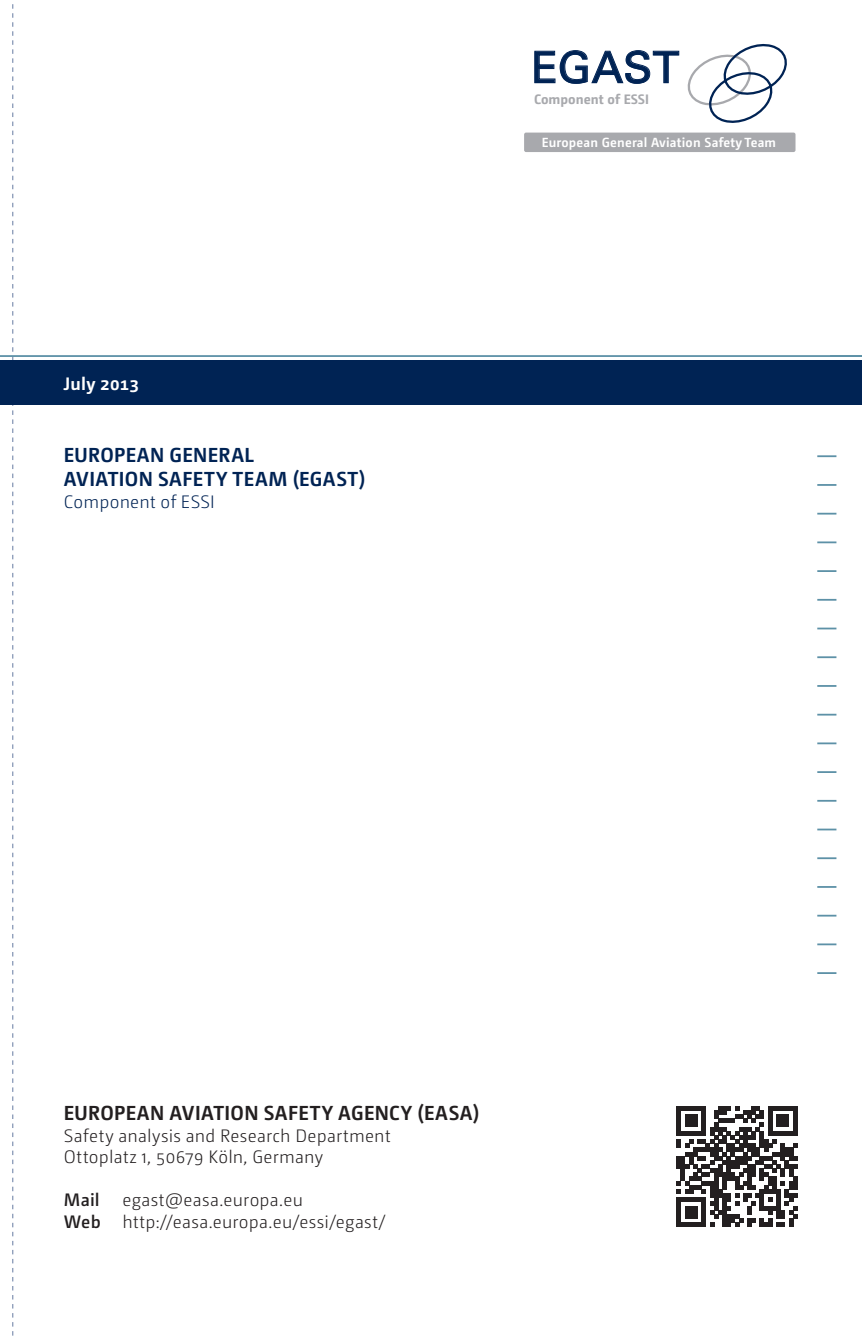
<style>
.page{position:relative;width:862px;height:1340px;background:#fff}
.page>*{position:absolute;margin:0;border:0;box-sizing:border-box;transform-origin:0 0}
.t1{font:43.65px "Univers";letter-spacing:.005em;color:#002354}
._03_TEXTE{font:700 20.25px/24.3px "Camingo Dos Pro";letter-spacing:.02em;color:#002354}
._03_TEXTE-2{font:700 20.25px "Camingo Dos Pro";letter-spacing:.015em;color:#231f20}
._03_TEXTE-3{font:300 18px "Camingo Dos Pro";letter-spacing:.015em;color:#231f20}
._03_TEXTE-4{font:300 18px "Camingo Dos Pro";letter-spacing:.02em;color:#002354}
._02_SOUS-TITRE{font:700 18px "Camingo Dos Pro";letter-spacing:.015em;color:#fff}
._03_TEXTE-5{font:600 18px "Camingo Dos Pro";color:#231f20}
.t2{font:700 13.72px "Camingo";letter-spacing:.005em;color:#a8a9ad}
.t3{font:600 13.28px "Camingo";letter-spacing:.015em;color:#fff}
.s1{font-weight:600}
</style>
<div class="page">
<svg style="left:12px;top:4px;width:1px;height:1332px"></svg>
<hr style="left:0;top:355px;width:861px;height:2px;background:#5d91a7">
<hr style="left:816px;top:455px;width:20px;height:2px;background:#5d91a7">
<hr style="left:816px;top:484px;width:20px;height:2px;background:#5d91a7">
<svg style="left:817px;top:513px;width:19px;height:1px"></svg>
<hr style="left:816px;top:541px;width:20px;height:2px;background:#5d91a7">
<hr style="left:816px;top:570px;width:20px;height:2px;background:#5d91a7">
<svg style="left:817px;top:599px;width:19px;height:1px"></svg>
<hr style="left:816px;top:627px;width:20px;height:2px;background:#5d91a7">
<hr style="left:816px;top:656px;width:20px;height:2px;background:#5d91a7">
<hr style="left:816px;top:685px;width:20px;height:2px;background:#5d91a7">
<hr style="left:816px;top:713px;width:20px;height:2px;background:#5d91a7">
<hr style="left:816px;top:742px;width:20px;height:2px;background:#5d91a7">
<hr style="left:816px;top:771px;width:20px;height:2px;background:#5d91a7">
<svg style="left:817px;top:800px;width:19px;height:1px"></svg>
<hr style="left:816px;top:828px;width:20px;height:2px;background:#5d91a7">
<hr style="left:816px;top:857px;width:20px;height:2px;background:#5d91a7">
<svg style="left:817px;top:886px;width:19px;height:1px"></svg>
<hr style="left:816px;top:914px;width:20px;height:2px;background:#5d91a7">
<hr style="left:816px;top:943px;width:20px;height:2px;background:#5d91a7">
<hr style="left:816px;top:972px;width:20px;height:2px;background:#5d91a7">
<div style="left:0;top:360px;width:861px;height:45px;background:#002354"></div>
<div style="left:524px;top:133px;width:271px;height:19px;background:#a8a9ad;border-radius:2px"></div>
<svg style="left:534px;top:43px;width:253px;height:80px"></svg>
<svg style="left:676px;top:1106px;width:120px;height:120px"></svg>
<p class="_02_SOUS-TITRE" style="left:64px;top:372px;width:77px">July 2013</p>
<p class="_03_TEXTE" style="left:64px;top:442px;width:303px">EUROPEAN GENERAL<br>AVIATION SAFETY TEAM (EGAST)</p>
<p class="_03_TEXTE-4" style="left:64px;top:491px;width:152px">Component of ESSI</p>
<p class="t1" style="left:531px;top:42px;width:149px">EGAST</p>
<p class="t2" style="left:533px;top:91px;width:117px">Component of ESSI</p>
<p class="t3" style="left:541px;top:134px;width:236px">European General Aviation Safety Team</p>
<p class="_03_TEXTE-2" style="left:64px;top:1100px;width:417px">EUROPEAN AVIATION SAFETY AGENCY (EASA)</p>
<p class="_03_TEXTE-3" style="left:64px;top:1124px;width:328px">Safety analysis and Research Department</p>
<p class="_03_TEXTE-3" style="left:64px;top:1146px;width:261px">Ottoplatz 1, 50679 Köln, Germany</p>
<p class="_03_TEXTE-5" style="left:64px;top:1189px;width:37px">Mail</p>
<p class="_03_TEXTE-3" style="left:122px;top:1189px;width:182px">egast@easa.europa.eu</p>
<p class="_03_TEXTE-3" style="left:64px;top:1211px;width:323px"><span class="s1">Web</span> http://easa.europa.eu/essi/egast/</p>
</div>
